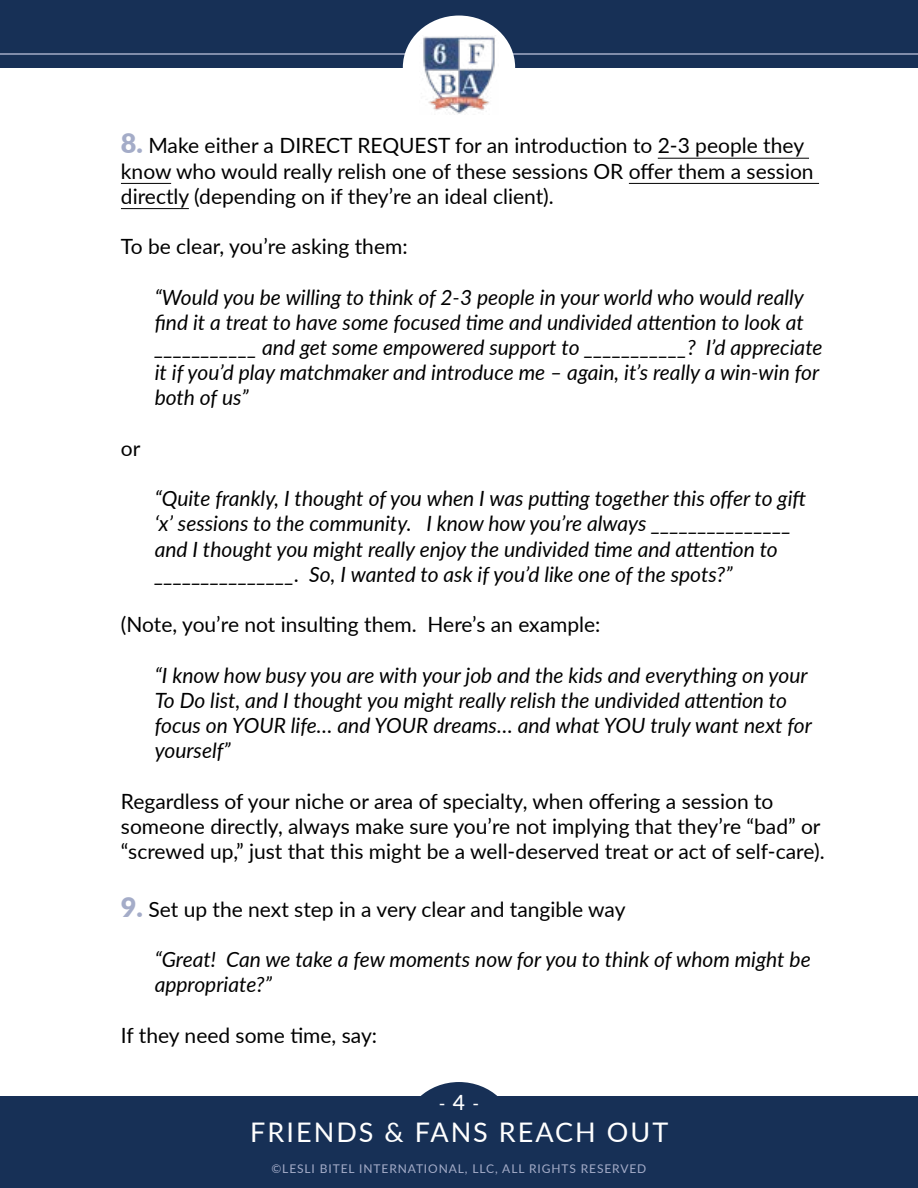
<style>
.page{position:relative;width:918px;height:1188px;background:#fff}
.page>*{position:absolute;margin:0;border:0;box-sizing:border-box;transform-origin:0 0}
.t1{font:27px "Lato";letter-spacing:.075em;color:#fff}
.t2{font:italic 21px/25.2px "Lato";color:#000}
.t3{font:21px/25.2px "Lato";color:#000}
.t4{font:18px "Lato";color:#fff}
.t5{font:12px "Lato";letter-spacing:.075em;color:#a4acc8}
.s1{font-weight:900;font-size:27px;color:#a4acc8}
.s2{font-weight:500;font-size:21px}
</style>
<div class="page">
<div style="left:0;top:1096px;width:918px;height:92px;background:#173056"></div>
<div style="left:0;top:0;width:918px;height:68px;background:#173056"></div>
<div style="left:403px;top:1082px;width:112px;height:104px;background:#173056;border-radius:50%"></div>
<hr style="left:0;top:53px;width:918px;height:2px;background:#a4acc8">
<div style="left:403px;top:16px;width:112px;height:103px;background:#fff;border-radius:50%"></div>
<img style="left:423px;top:36px;width:72px;height:78px">
<hr style="left:658px;top:158px;width:151px;height:1px;background:#000">
<hr style="left:121px;top:183px;width:50px;height:1px;background:#000">
<hr style="left:629px;top:183px;width:190px;height:1px;background:#000">
<hr style="left:121px;top:208px;width:68px;height:1px;background:#000">
<p class="t3" style="left:121px;top:132px;width:694px"><span class="s1">8.</span> Make either a DIRECT REQUEST for an introduction to 2-3 people they know who would really relish one of these sessions OR offer them a session directly (depending on if they’re an ideal client).</p>
<p class="t3" style="left:121px;top:233px;width:288px">To be clear, you’re asking them:</p>
<p class="t2" style="left:155px;top:283px;width:669px">“Would you be willing to think of 2-3 people in your world who would really find it a treat to have some focused time and undivided attention to look at ___________ and get some empowered support to ___________? I’d appreciate it if you’d play matchmaker and introduce me – again, it’s really a win-win for both of us”</p>
<p class="t3" style="left:121px;top:435px;width:21px">or</p>
<p class="t2" style="left:155px;top:485px;width:653px">“Quite frankly, I thought of you when I was putting together this offer to gift ‘x’ sessions to the community. I know how you’re always _______________ and I thought you might really enjoy the undivided time and attention to _______________. So, I wanted to ask if you’d like one of the spots?”</p>
<p class="t3" style="left:121px;top:611px;width:481px">(Note, you’re not insulting them. Here’s an example:</p>
<p class="t2" style="left:155px;top:661px;width:659px">“I know how busy you are with your job and the kids and everything on your To Do list, and I thought you might really relish the undivided attention to focus on YOUR life… and YOUR dreams… and what YOU truly want next for yourself”</p>
<p class="t3" style="left:121px;top:787px;width:705px">Regardless of your niche or area of specialty, when offering a session to someone directly, always make sure you’re not implying that they’re “bad” or “screwed up,” just that this might be a well-deserved treat or act of self-care).</p>
<p class="t3" style="left:121px;top:895px;width:506px"><span class="s1">9.</span> Set up the next step in a very clear and tangible way</p>
<p class="t2" style="left:155px;top:946px;width:658px">“Great! Can we take a few moments now for you to think of whom might be appropriate?”</p>
<p class="t3" style="left:121px;top:1021px;width:258px">If they need some time, say:</p>
<p class="t4" style="left:439px;top:1090px;width:42px">- <span class="s2">4</span> -</p>
<p class="t1" style="left:250px;top:1113px;width:419px">FRIENDS &amp; FANS REACH OUT</p>
<p class="t5" style="left:271px;top:1160px;width:376px">©LESLI BITEL INTERNATIONAL, LLC, ALL RIGHTS RESERVED</p>
</div>
